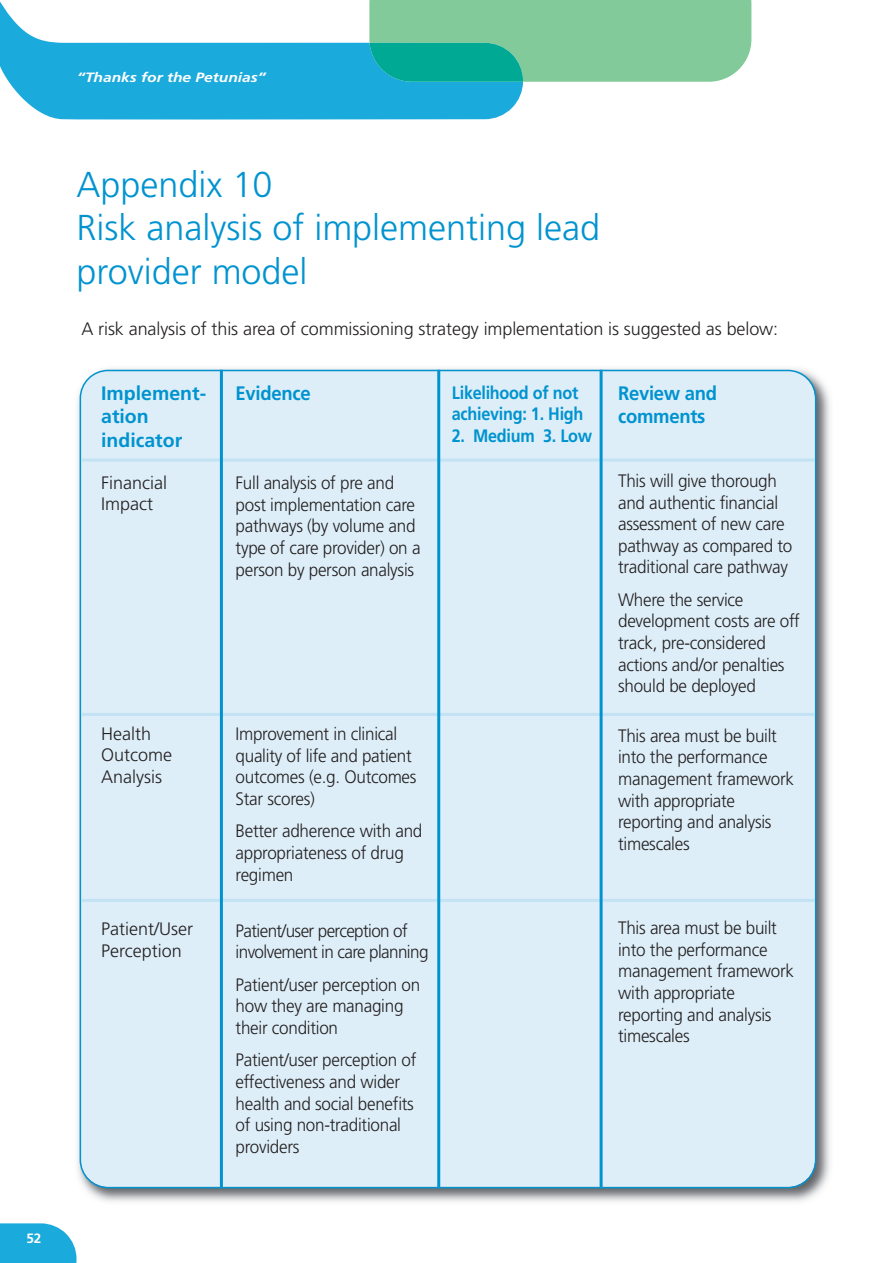
<style>
.page{position:relative;width:893px;height:1263px;background:#fff}
.page>*{position:absolute;margin:0;border:0;box-sizing:border-box;transform-origin:0 0}
.t1{font:300 36px/43.2px "Frutiger";color:#0093d0}
.t2{font:700 19.5px/23.4px "Frutiger";letter-spacing:-.015em;color:#0093d0;scale:.95 1}
.t3{font:700 19.5px/23.4px "Frutiger";letter-spacing:-.015em;color:#0093d0}
.t4{font:300 18px/21.6px "Frutiger";letter-spacing:-.015em;color:#231f20;scale:.95 1}
.t5{font:300 18px/21.6px "Frutiger";letter-spacing:-.015em;color:#231f20}
.t6{font:300 18px/21.6px "Frutiger";letter-spacing:-.035em;color:#231f20;scale:.95 1}
.t7{font:700 18px/21.6px "Frutiger";letter-spacing:-.015em;color:#0093d0;scale:.9 1}
.t8{font:italic 700 13.5px "Frutiger";color:#fff;scale:1.15 1}
.t9{font:700 13.5px "Frutiger";color:#fff}
</style>
<div class="page">
<svg style="left:0;top:1px;width:523px;height:119px;fill:#1baadc"></svg>
<svg style="left:369px;top:0;width:382px;height:82px;background:#6cc49b"></svg>
<svg style="left:0;top:1223px;width:77px;height:40px;background:#32b2df"></svg>
<img style="left:77px;top:368px;width:753px;height:834px">
<div style="left:80px;top:370px;width:736px;height:818px;background:#ddeef8"></div>
<hr style="left:81px;top:459px;width:734px;height:3px;background:#c3e2f3">
<hr style="left:81px;top:713px;width:734px;height:3px;background:#c3e2f3">
<hr style="left:81px;top:899px;width:734px;height:3px;background:#c3e2f3">
<hr style="left:220px;top:370px;width:3px;height:818px;background:#0093d0">
<hr style="left:437px;top:370px;width:3px;height:818px;background:#0093d0">
<hr style="left:600px;top:370px;width:3px;height:818px;background:#0093d0">
<p class="t9" style="left:26px;top:1233px;width:16px">52</p>
<p class="t8" style="left:77px;top:72px;width:165px">“Thanks for the Petunias”</p>
<h1 class="t1" style="left:77px;top:166px;width:525px">Appendix 10<br>Risk analysis of implementing lead provider model</h1>
<p class="t5" style="left:81px;top:319px;width:698px">A risk analysis of this area of commissioning strategy implementation is suggested as below:</p>
<p class="t3" style="left:101px;top:383px;width:106px">Implement&shy;ation indicator</p>
<p class="t5" style="left:101px;top:473px;width:67px">Financial<br>Impact</p>
<p class="t5" style="left:101px;top:724px;width:72px">Health<br>Outcome<br>Analysis</p>
<p class="t5" style="left:101px;top:919px;width:93px">Patient/User<br>Perception</p>
<p class="t2" style="left:236px;top:383px;width:80px">Evidence</p>
<p class="t4" style="left:236px;top:473px;width:196px">Full analysis of pre and post implementation care pathways (by volume and type of care provider) on a person by person analysis</p>
<p class="t7" style="left:452px;top:383px;width:148px">Likelihood of not achieving: 1. High</p>
<p class="t7" style="left:452px;top:426px;width:157px">2. Medium 3. Low</p>
<p class="t4" style="left:236px;top:724px;width:192px">Improvement in clinical quality of life and patient outcomes (e.g. Outcomes<br>Star scores)</p>
<p class="t4" style="left:236px;top:822px;width:198px">Better adherence with and appropriateness of drug regimen</p>
<p class="t6" style="left:236px;top:921px;width:205px">Patient/user perception of involvement in care planning</p>
<p class="t4" style="left:236px;top:975px;width:196px">Patient/user perception on how they are managing their condition</p>
<p class="t4" style="left:236px;top:1051px;width:192px">Patient/user perception of effectiveness and wider health and social benefits of using non-traditional providers</p>
<p class="t2" style="left:618px;top:383px;width:106px">Review and comments</p>
<p class="t4" style="left:618px;top:471px;width:185px">This will give thorough and authentic financial assessment of new care pathway as compared to traditional care pathway</p>
<p class="t4" style="left:618px;top:590px;width:193px">Where the service development costs are off track, pre-considered actions and/or penalties should be deployed</p>
<p class="t4" style="left:618px;top:726px;width:187px">This area must be built into the performance management framework with appropriate reporting and analysis timescales</p>
<p class="t4" style="left:618px;top:918px;width:187px">This area must be built into the performance management framework with appropriate reporting and analysis timescales</p>
</div>
